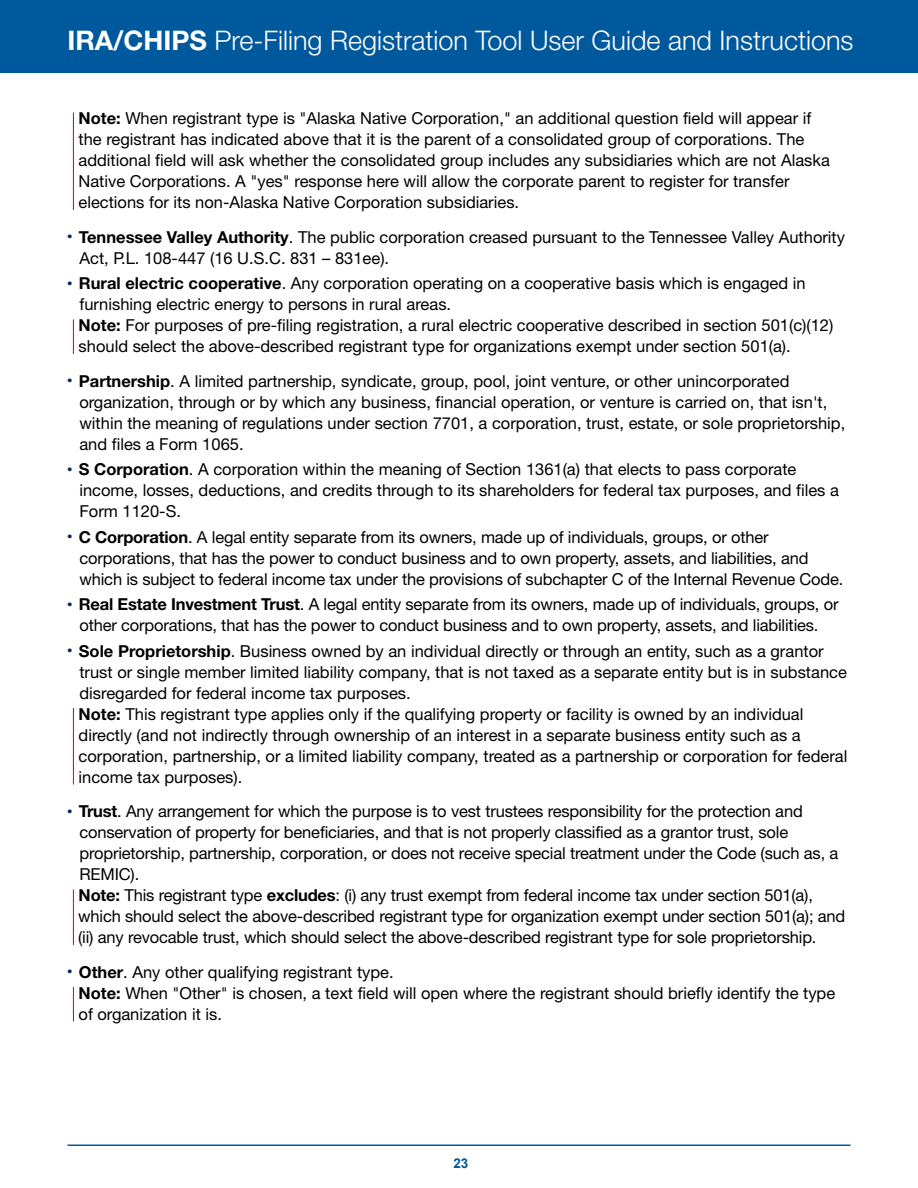
<style>
.page{position:relative;width:918px;height:1188px;background:#fff}
.page>*{position:absolute;margin:0;border:0;box-sizing:border-box;transform-origin:0 0}
.t1{font:300 27px "Helvetica Neue LT Std";color:#fff}
.Note_under_bullet{font:16.5px/21px "Helvetica Neue LT Std";color:#000}
.t2{font:700 13.5px "Arial";color:#00599c}
.s1{font-weight:700}
.s2{font-family:"Arial";font-weight:700;font-size:13.5px;color:#002d62}
</style>
<div class="page">
<hr style="left:67px;top:1144px;width:784px;height:2px;background:#00599c">
<div style="left:0;top:0;width:918px;height:74px;background:#00599c"></div>
<hr style="left:73px;top:112px;width:1px;height:98px;background:#d11242">
<hr style="left:73px;top:319px;width:1px;height:35px;background:#d11242">
<hr style="left:73px;top:708px;width:1px;height:76px;background:#d11242">
<hr style="left:73px;top:889px;width:1px;height:56px;background:#d11242">
<hr style="left:73px;top:987px;width:1px;height:34px;background:#d11242">
<h1 class="t1" style="left:68px;top:23px;width:788px"><span class="s1">IRA/CHIPS</span> Pre-Filing Registration Tool User Guide and Instructions</h1>
<p class="Note_under_bullet" style="left:78px;top:108px;width:753px"><span class="s1">Note:</span> When registrant type is "Alaska Native Corporation," an additional question field will appear if the registrant has indicated above that it is the parent of a consolidated group of corporations. The additional field will ask whether the consolidated group includes any subsidiaries which are not Alaska Native Corporations. A "yes" response here will allow the corporate parent to register for transfer elections for its non-Alaska Native Corporation subsidiaries.</p>
<p class="Note_under_bullet" style="left:79px;top:226px;width:767px;text-indent:-12px"><span class="s2">•</span> <span class="s1">Tennessee Valley Authority</span>. The public corporation creased pursuant to the Tennessee Valley Authority<br>Act, P.L. 108-447 (16 U.S.C. 831 – 831ee).</p>
<p class="Note_under_bullet" style="left:79px;top:273px;width:728px;text-indent:-12px"><span class="s2">•</span> <span class="s1">Rural electric cooperative</span>. Any corporation operating on a cooperative basis which is engaged in furnishing electric energy to persons in rural areas.</p>
<p class="Note_under_bullet" style="left:79px;top:315px;width:756px"><span class="s1">Note:</span> For purposes of pre-filing registration, a rural electric cooperative described in section 501(c)(12) should select the above-described registrant type for organizations exempt under section 501(a).</p>
<p class="Note_under_bullet" style="left:79px;top:370px;width:767px;text-indent:-12px"><span class="s2">•</span> <span class="s1">Partnership</span>. A limited partnership, syndicate, group, pool, joint venture, or other unincorporated organization, through or by which any business, financial operation, or venture is carried on, that isn't, within the meaning of regulations under section 7701, a corporation, trust, estate, or sole proprietorship, and files a Form 1065.</p>
<p class="Note_under_bullet" style="left:79px;top:459px;width:761px;text-indent:-12px"><span class="s2">•</span> <span class="s1">S Corporation</span>. A corporation within the meaning of Section 1361(a) that elects to pass corporate income, losses, deductions, and credits through to its shareholders for federal tax purposes, and files a<br>Form 1120-S.</p>
<p class="Note_under_bullet" style="left:79px;top:526px;width:765px;text-indent:-12px"><span class="s2">•</span> <span class="s1">C Corporation</span>. A legal entity separate from its owners, made up of individuals, groups, or other corporations, that has the power to conduct business and to own property, assets, and liabilities, and which is subject to federal income tax under the provisions of subchapter C of the Internal Revenue Code.</p>
<p class="Note_under_bullet" style="left:67px;top:594px;width:773px;text-align:center"><span class="s2">•</span> <span class="s1">Real Estate Investment Trust</span>. A legal entity separate from its owners, made up of individuals, groups, or other corporations, that has the power to conduct business and to own property, assets, and liabilities.</p>
<p class="Note_under_bullet" style="left:79px;top:640px;width:769px;text-indent:-12px"><span class="s2">•</span> <span class="s1">Sole Proprietorship</span>. Business owned by an individual directly or through an entity, such as a grantor trust or single member limited liability company, that is not taxed as a separate entity but is in substance disregarded for federal income tax purposes.</p>
<p class="Note_under_bullet" style="left:79px;top:703px;width:770px"><span class="s1">Note:</span> This registrant type applies only if the qualifying property or facility is owned by an individual directly (and not indirectly through ownership of an interest in a separate business entity such as a corporation, partnership, or a limited liability company, treated as a partnership or corporation for federal income tax purposes).</p>
<p class="Note_under_bullet" style="left:79px;top:801px;width:760px;text-indent:-12px"><span class="s2">•</span> <span class="s1">Trust</span>. Any arrangement for which the purpose is to vest trustees responsibility for the protection and conservation of property for beneficiaries, and that is not properly classified as a grantor trust, sole proprietorship, partnership, corporation, or does not receive special treatment under the Code (such as, a REMIC).</p>
<p class="Note_under_bullet" style="left:78px;top:885px;width:769px"><span class="s1">Note:</span> This registrant type <span class="s1">excludes</span>: (i) any trust exempt from federal income tax under section 501(a), which should select the above-described registrant type for organization exempt under section 501(a); and (ii) any revocable trust, which should select the above-described registrant type for sole proprietorship.</p>
<p class="Note_under_bullet" style="left:67px;top:961px;width:328px"><span class="s2">•</span> <span class="s1">Other</span>. Any other qualifying registrant type.</p>
<p class="Note_under_bullet" style="left:79px;top:982px;width:758px"><span class="s1">Note:</span> When "Other" is chosen, a text field will open where the registrant should briefly identify the type of organization it is.</p>
<p class="t2" style="left:453px;top:1154px;width:17px">23</p>
</div>
